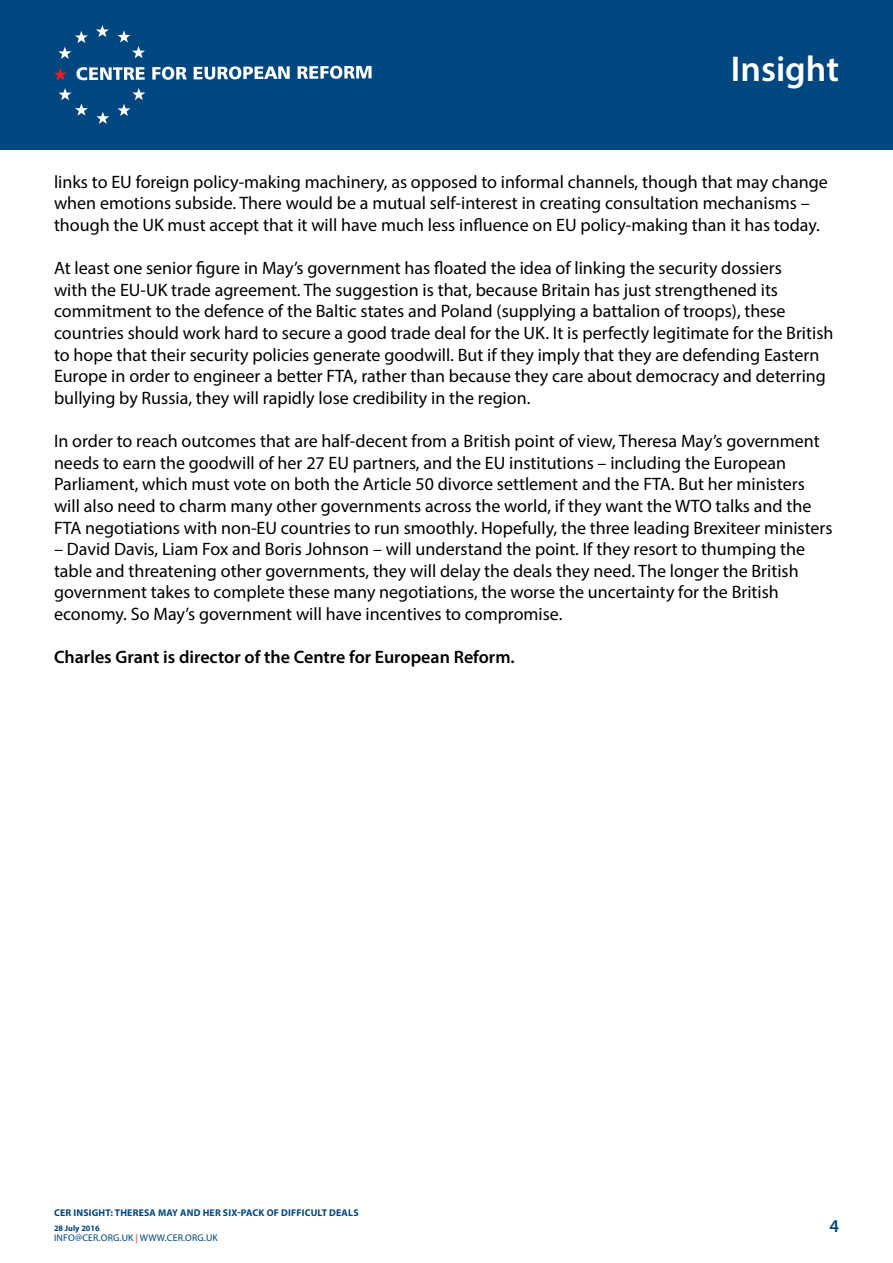
<style>
.page{position:relative;width:893px;height:1263px;background:#fff}
.page>*{position:absolute;margin:0;border:0;box-sizing:border-box;transform-origin:0 0}
.t1{font:600 36px "Myriad Pro";color:#fff}
.t2{font:18px/21.6px "Myriad Pro";color:#000}
.t3{font:600 18px "Myriad Pro";color:#000}
.t4{font:600 18px "Myriad Pro";color:#00467f}
.t5{font:700 9.75px "Myriad Pro";letter-spacing:.02em;color:#00467f}
.t6{font:9.75px "Myriad Pro";letter-spacing:.02em;color:#00467f}
.t7{font:700 8.25px "Myriad Pro";color:#00467f}
.s1{color:#ee3124}
</style>
<div class="page">
<div style="left:0;top:0;width:893px;height:150px;background:#00467f"></div>
<svg style="left:96px;top:25px;width:13px;height:12px"></svg>
<svg style="left:118px;top:30px;width:27px;height:28px"></svg>
<svg style="left:118px;top:88px;width:27px;height:28px"></svg>
<svg style="left:96px;top:112px;width:13px;height:12px"></svg>
<svg style="left:59px;top:88px;width:29px;height:28px"></svg>
<svg style="left:58px;top:31px;width:30px;height:28px"></svg>
<svg style="left:54px;top:68px;width:13px;height:12px"></svg>
<svg style="left:76px;top:67px;width:69px;height:13px"></svg>
<svg style="left:152px;top:67px;width:35px;height:13px"></svg>
<svg style="left:194px;top:66px;width:96px;height:14px"></svg>
<svg style="left:298px;top:66px;width:74px;height:13px"></svg>
<h1 class="t1" style="left:731px;top:46px;width:110px">Insight</h1>
<p class="t2" style="left:54px;top:171px;width:775px">links to EU foreign policy-making machinery, as opposed to informal channels, though that may change when emotions subside. There would be a mutual self-interest in creating consultation mechanisms – though the UK must accept that it will have much less influence on EU policy-making than it has today.</p>
<p class="t2" style="left:54px;top:257px;width:781px">At least one senior figure in May’s government has floated the idea of linking the security dossiers<br>with the EU-UK trade agreement. The suggestion is that, because Britain has just strengthened its commitment to the defence of the Baltic states and Poland (supplying a battalion of troops), these countries should work hard to secure a good trade deal for the UK. It is perfectly legitimate for the British to hope that their security policies generate goodwill. But if they imply that they are defending Eastern Europe in order to engineer a better FTA, rather than because they care about democracy and deterring bullying by Russia, they will rapidly lose credibility in the region.</p>
<p class="t2" style="left:54px;top:430px;width:780px">In order to reach outcomes that are half-decent from a British point of view, Theresa May’s government needs to earn the goodwill of her 27 EU partners, and the EU institutions – including the European Parliament, which must vote on both the Article 50 divorce settlement and the FTA. But her ministers will also need to charm many other governments across the world, if they want the WTO talks and the FTA negotiations with non-EU countries to run smoothly. Hopefully, the three leading Brexiteer ministers</p>
<p class="t2" style="left:54px;top:538px;width:753px">– David Davis, Liam Fox and Boris Johnson – will understand the point. If they resort to thumping the table and threatening other governments, they will delay the deals they need. The longer the British government takes to complete these many negotiations, the worse the uncertainty for the British economy. So May’s government will have incentives to compromise.</p>
<p class="t3" style="left:54px;top:646px;width:462px">Charles Grant is director of the Centre for European Reform.</p>
<p class="t5" style="left:54px;top:1206px;width:73px">CER INSIGHT: THERES</p>
<p class="t5" style="left:150px;top:1206px;width:60px">A MAY AND HER</p>
<p class="t5" style="left:223px;top:1206px;width:136px">SIX-PACK OF DIFFICULT DEALS</p>
<p class="t7" style="left:54px;top:1223px;width:47px">28 JULY 2016</p>
<p class="t6" style="left:54px;top:1232px;width:6px">info</p>
<p class="t6" style="left:75px;top:1232px;width:33px">@cer.org</p>
<p class="t6" style="left:120px;top:1232px;width:100px">.uk <span class="s1">|</span> WWW.CER.ORG.UK</p>
<p class="t4" style="left:829px;top:1214px;width:11px">4</p>
</div>
